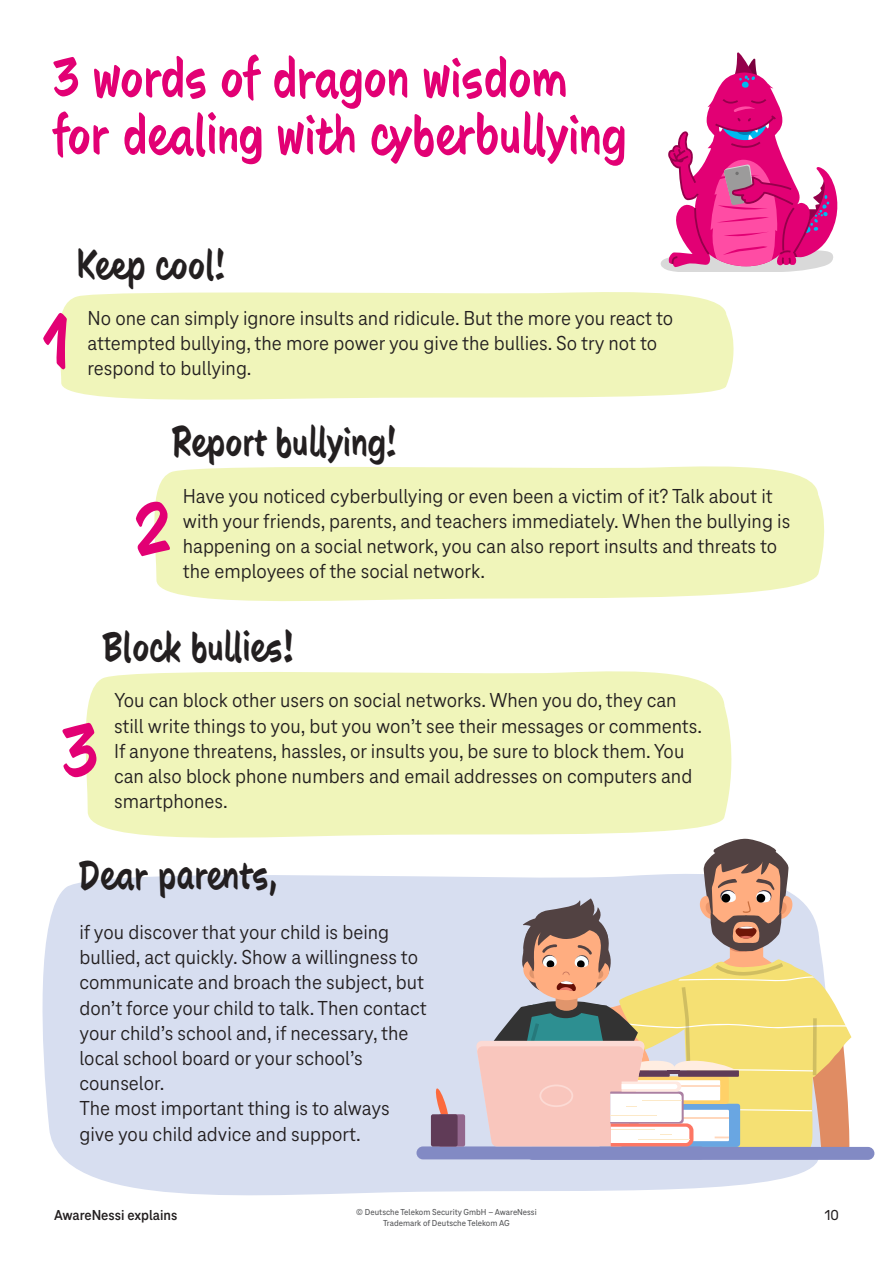
<style>
.page{position:relative;width:893px;height:1263px;background:#fff}
.page>*{position:absolute;margin:0;border:0;box-sizing:border-box;transform-origin:0 0}
.t1{font:700 78.3px "Tele Neo Marker";color:#e20074}
.t2{font:700 57px/57px "Tele Neo Marker";letter-spacing:.025em;color:#e20074}
.t3{font:700 42px "Tele Neo Marker";letter-spacing:.025em;color:#231f20}
.t4{font:21px/25.2px "Tele Neo";color:#231f20}
.t5{font:700 15px "Tele Neo";color:#231f20}
.t6{font:500 15px "Tele Neo";color:#231f20}
.t7{font:500 9px/10.5px "Tele Neo";color:#57585a;text-align:center}
</style>
<div class="page">
<svg style="left:661px;top:52px;width:177px;height:219px"></svg>
<div style="left:59px;top:292px;width:675px;height:108px;background:#f0f5ba"></div>
<div style="left:85px;top:671px;width:647px;height:167px;background:#f0f5ba"></div>
<div style="left:154px;top:466px;width:671px;height:135px;background:#f0f5ba"></div>
<div style="left:42px;top:875px;width:776px;height:321px;background:#d7def0"></div>
<div style="left:526px;top:1147px;width:348px;height:13px;background:#828ac4;border-radius:6px"></div>
<svg style="left:435px;top:1088px;width:15px;height:26px"></svg>
<div style="left:416px;top:1146px;width:290px;height:13px;background:#828ac4;border-radius:6px"></div>
<div style="left:438px;top:1114px;width:27px;height:32px;background:#93678d;border-radius:2px"></div>
<div style="left:431px;top:1114px;width:27px;height:32px;background:#603b57;border-radius:2px"></div>
<svg style="left:476px;top:838px;width:382px;height:309px"></svg>
<hr style="left:638px;top:1139px;width:52px;height:1px;background:#fce9c8">
<h2 class="t2" style="left:54px;top:48px;width:573px">3 words of dragon wisdom for dealing with cyberbullying</h2>
<h1 class="t1" style="left:44px;top:292px;width:27px">1</h1>
<h3 class="t3" style="left:77px;top:238px;width:150px">Keep cool!</h3>
<p class="t4" style="left:88px;top:306px;width:587px">No one can simply ignore insults and ridicule. But the more you react to attempted bullying, the more power you give the bullies. So try not to respond to bullying.</p>
<h3 class="t3" style="left:173px;top:414px;width:225px">Report bullying!</h3>
<h1 class="t1" style="left:136px;top:478px;width:35px">2</h1>
<p class="t4" style="left:183px;top:483px;width:609px">Have you noticed cyberbullying or even been a victim of it? Talk about it with your friends, parents, and teachers immediately. When the bullying is happening on a social network, you can also report insults and threats to the employees of the social network.</p>
<h3 class="t3" style="left:104px;top:619px;width:191px">Block bullies!</h3>
<h1 class="t1" style="left:63px;top:701px;width:36px">3</h1>
<p class="t4" style="left:114px;top:688px;width:589px">You can block other users on social networks. When you do, they can still write things to you, but you won’t see their messages or comments.<br>If anyone threatens, hassles, or insults you, be sure to block them. You can also block phone numbers and email addresses on computers and smartphones.</p>
<h3 class="t3" style="left:79px;top:847px;width:199px">Dear parents,</h3>
<p class="t4" style="left:79px;top:919px;width:349px">if you discover that your child is being bullied, act quickly. Show a willingness to communicate and broach the subject, but don’t force your child to talk. Then contact your child’s school and, if necessary, the local school board or your school’s counselor.<br>The most important thing is to always give you child advice and support.</p>
<p class="t5" style="left:54px;top:1207px;width:125px">AwareNessi explains</p>
<p class="t7" style="left:356px;top:1207px;width:182px">© Deutsche Telekom Security GmbH – AwareNessi<br>Trademark of Deutsche Telekom AG</p>
<p class="t6" style="left:825px;top:1207px;width:16px">10</p>
</div>
